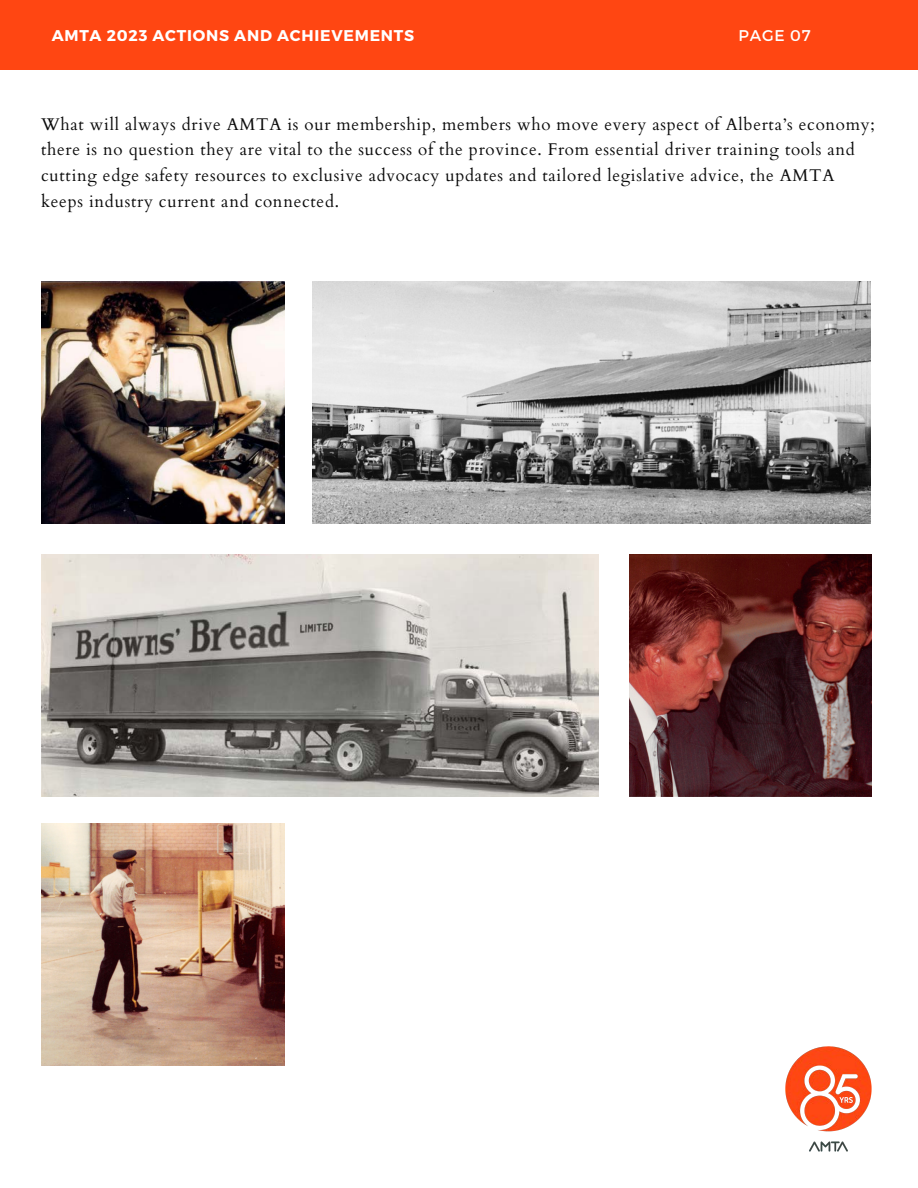
<style>
.page{position:relative;width:918px;height:1188px;background:#fff}
.page>*{position:absolute;margin:0;border:0;box-sizing:border-box;transform-origin:0 0}
.t1{font:16.95px/25.8px "Cardo";letter-spacing:.045em;color:#0b0b0b}
.t2{font:700 15.6px "Montserrat";letter-spacing:.05em;color:#fff}
.t3{font:15.6px "Montserrat";letter-spacing:.05em;color:#fff}
</style>
<div class="page">
<div style="left:0;top:0;width:918px;height:70px;background:#ff4612"></div>
<img style="left:786px;top:1046px;width:85px;height:106px">
<img style="left:42px;top:281px;width:242px;height:242px">
<img style="left:313px;top:282px;width:558px;height:241px">
<img style="left:629px;top:555px;width:242px;height:242px">
<img style="left:41px;top:555px;width:557px;height:242px">
<img style="left:42px;top:823px;width:242px;height:242px">
<p class="t2" style="left:52px;top:25px;width:364px">AMTA 2023 ACTIONS AND ACHIEVEMENTS</p>
<p class="t3" style="left:739px;top:25px;width:74px">PAGE 07</p>
<p class="t1" style="left:41px;top:111px;width:835px">What will always drive AMTA is our membership, members who move every aspect of Alberta’s economy; there is no question they are vital to the success of the province. From essential driver training tools and cutting edge safety resources to exclusive advocacy updates and tailored legislative advice, the AMTA keeps industry current and connected.</p>
</div>
